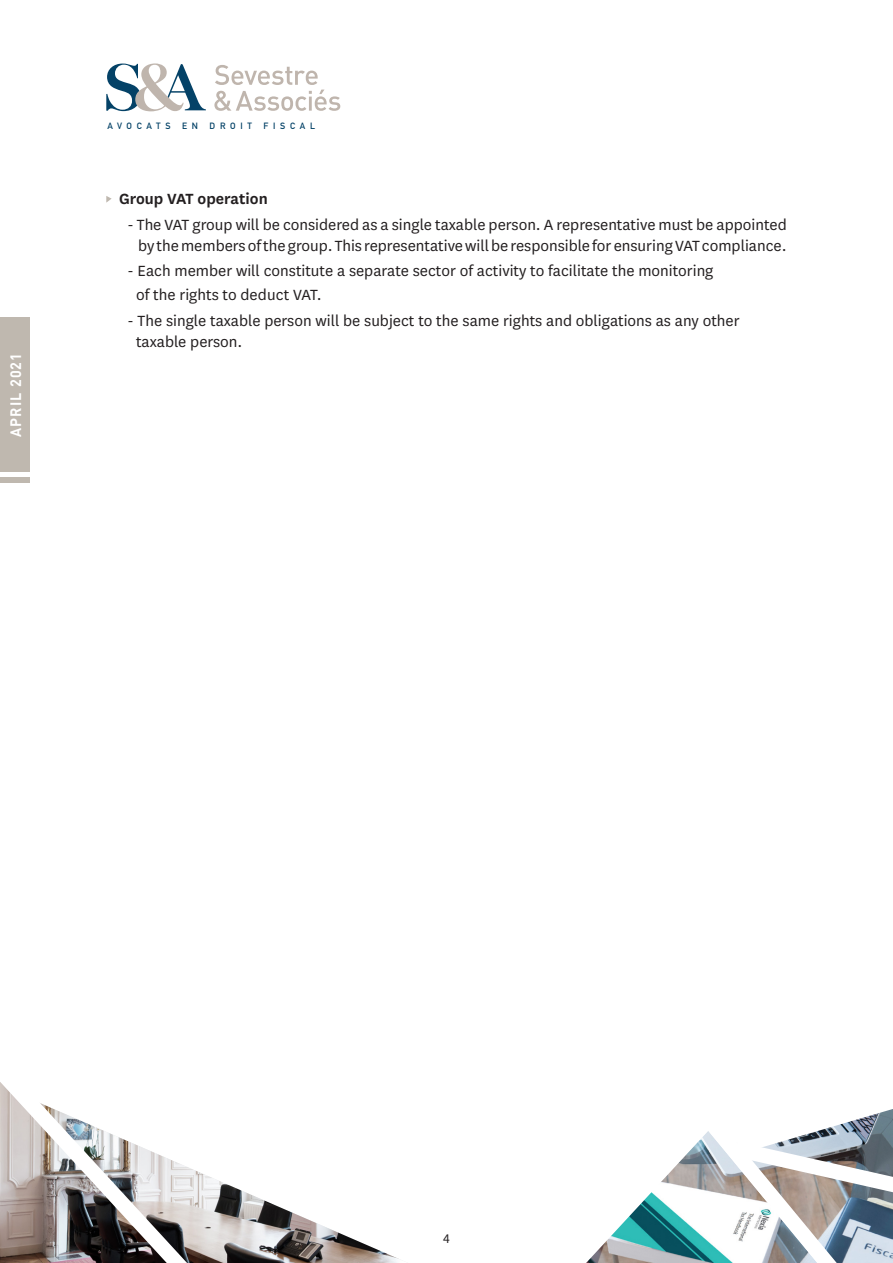
<style>
.page{position:relative;width:893px;height:1263px;background:#fff}
.page>*{position:absolute;margin:0;border:0;box-sizing:border-box;transform-origin:0 0}
.t1{font:17.25px "National";color:#231f20}
.t2{font:600 17.25px "National";color:#231f20}
.t3{font:700 15px "DIN";letter-spacing:.075em;color:#fff;scale:.95 1}
.t4{font:13.5px "Source Sans Pro";color:#231f20}
.t5{font:700 9px "DIN Alternate";letter-spacing:.525em;color:#044267}
</style>
<div class="page">
<img style="left:203px;top:1174px;width:196px;height:89px">
<svg style="left:0;top:1082px;width:203px;height:181px"></svg>
<svg style="left:586px;top:1109px;width:307px;height:154px"></svg>
<svg style="left:214px;top:65px;width:126px;height:46px"></svg>
<svg style="left:106px;top:63px;width:100px;height:48px"></svg>
<div style="left:0;top:318px;width:30px;height:154px;background:#bfb8af"></div>
<div style="left:0;top:478px;width:30px;height:5px;background:#bfb8af"></div>
<svg style="left:106px;top:196px;width:6px;height:7px"></svg>
<p class="t3" style="left:6px;top:437px;width:90px;rotate:-90deg">APRIL 2021</p>
<p class="t5" style="left:107px;top:119px;width:65px">AVOCATS</p>
<p class="t5" style="left:182px;top:119px;width:17px">E N</p>
<p class="t5" style="left:210px;top:119px;width:44px">DROIT</p>
<p class="t5" style="left:264px;top:119px;width:53px">FISCAL</p>
<p class="t2" style="left:119px;top:187px;width:150px">Group VAT operation</p>
<p class="t1" style="left:128px;top:213px;width:661px">- The VAT group will be considered as a single taxable person. A representative must be appointed</p>
<p class="t1" style="left:138px;top:234px;width:650px">by the members of the group. This representative will be responsible for ensuring VAT compliance.</p>
<p class="t1" style="left:128px;top:260px;width:587px">- Each member will constitute a separate sector of activity to facilitate the monitoring</p>
<p class="t1" style="left:136px;top:284px;width:187px">of the rights to deduct VAT.</p>
<p class="t1" style="left:128px;top:309px;width:614px">- The single taxable person will be subject to the same rights and obligations as any other</p>
<p class="t1" style="left:136px;top:330px;width:108px">taxable person.</p>
<p class="t4" style="left:443px;top:1230px;width:8px">4</p>
</div>
